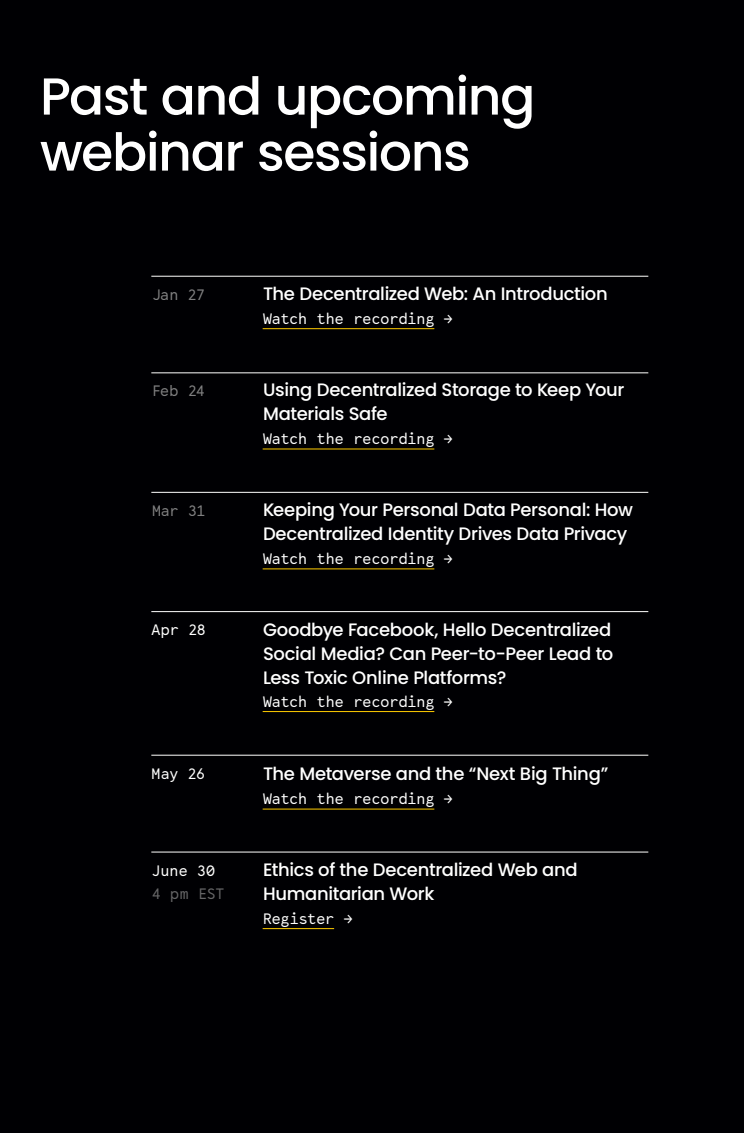
<style>
.page{position:relative;width:744px;height:1133px;background:#000003}
.page>*{position:absolute;margin:0;border:0;box-sizing:border-box;transform-origin:0 0}
.t1{font:500 52px/56px "Poppins";letter-spacing:-.03em;color:#fff}
.t2{font:500 18px/24px "Poppins";letter-spacing:-.02em;color:#fff}
.t3{font:15px "Lab Mono";letter-spacing:-.045em;color:#fff}
.t4{font:15px "Lab Mono";color:#ccc}
</style>
<div class="page">
<hr style="left:151px;top:276px;width:497px;height:1px;background:#fff">
<hr style="left:151px;top:373px;width:497px;height:1px;background:#fff">
<hr style="left:151px;top:611px;width:497px;height:1px;background:#fff">
<hr style="left:151px;top:492px;width:497px;height:1px;background:#fff">
<hr style="left:151px;top:755px;width:497px;height:1px;background:#fff">
<hr style="left:151px;top:852px;width:497px;height:1px;background:#fff">
<hr style="left:263px;top:328px;width:171px;height:1px;background:#fc0">
<hr style="left:263px;top:448px;width:171px;height:1px;background:#fc0">
<hr style="left:263px;top:711px;width:171px;height:1px;background:#fc0">
<hr style="left:263px;top:568px;width:171px;height:1px;background:#fc0">
<hr style="left:263px;top:809px;width:171px;height:1px;background:#fc0">
<hr style="left:263px;top:928px;width:71px;height:1px;background:#fc0">
<h1 class="t1" style="left:40px;top:69px;width:497px">Past and upcoming webinar sessions</h1>
<p class="t3" style="left:151px;top:284px;width:56px">Jan 27</p>
<p class="t2" style="left:263px;top:282px;width:346px">The Decentralized Web: An Introduction</p>
<p class="t3" style="left:263px;top:308px;width:192px">Watch the recording →</p>
<p class="t3" style="left:151px;top:381px;width:56px">Feb 24</p>
<p class="t2" style="left:263px;top:378px;width:363px">Using Decentralized Storage to Keep Your<br>Materials Safe</p>
<p class="t3" style="left:263px;top:429px;width:192px">Watch the recording →</p>
<p class="t3" style="left:151px;top:501px;width:56px">Mar 31</p>
<p class="t2" style="left:263px;top:498px;width:372px">Keeping Your Personal Data Personal: How<br>Decentralized Identity Drives Data Privacy</p>
<p class="t3" style="left:263px;top:549px;width:192px">Watch the recording →</p>
<p class="t3" style="left:151px;top:620px;width:56px">Apr 28</p>
<p class="t2" style="left:263px;top:618px;width:352px;text-align:justify">Goodbye Facebook, Hello Decentralized Social Media? Can Peer-to-Peer Lead to Less Toxic Online Platforms?</p>
<p class="t3" style="left:263px;top:691px;width:192px">Watch the recording →</p>
<p class="t3" style="left:151px;top:763px;width:56px">May 26</p>
<p class="t2" style="left:263px;top:762px;width:347px">The Metaverse and the “Next Big Thing”</p>
<p class="t3" style="left:263px;top:789px;width:192px">Watch the recording →</p>
<p class="t3" style="left:151px;top:860px;width:65px">June 30</p>
<p class="t4" style="left:151px;top:884px;width:75px">4 pm EST</p>
<p class="t2" style="left:263px;top:858px;width:316px">Ethics of the Decentralized Web and<br>Humanitarian Work</p>
<p class="t3" style="left:263px;top:908px;width:92px">Register →</p>
</div>
